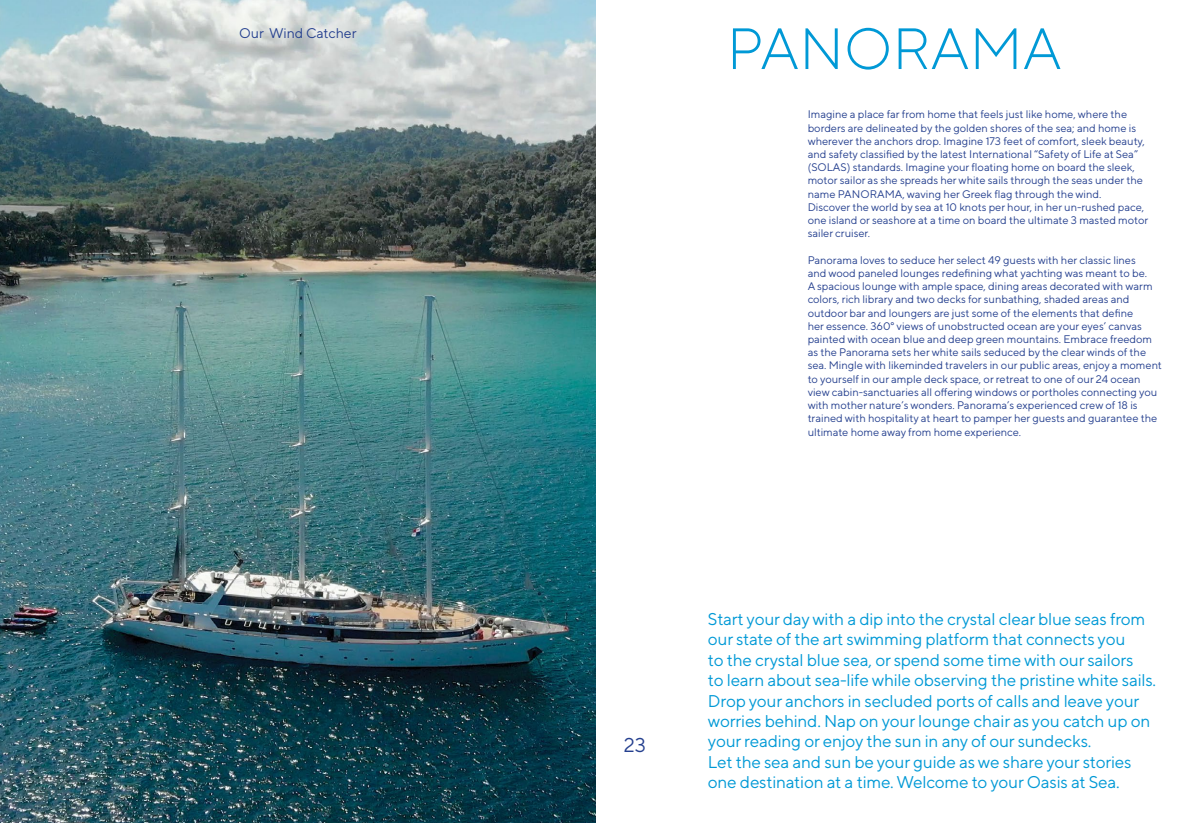
<style>
.page{position:relative;width:1191px;height:823px;background:#fff}
.page>*{position:absolute;margin:0;border:0;box-sizing:border-box;transform-origin:0 0}
.t1{font:300 58px "TT Norms Pro";color:#0099d6}
.t2{font:20px "TT Norms Pro";color:#25408f}
.t3{font:17px/20.4px "TT Norms Pro";letter-spacing:-.01em;color:#0099d6}
.t4{font:14px "TT Norms Pro";color:#25408f}
.t5{font:11px/13.2px "TT Norms Pro";color:#25408f}
</style>
<div class="page">
<img style="left:0;top:0;width:595px;height:822px">
<p class="t4" style="left:239px;top:24px;width:119px">Our Wind Catcher</p>
<h1 class="t1" style="left:726px;top:12px;width:336px">PANORAMA</h1>
<p class="t5" style="left:807px;top:107px;width:342px">Imagine a place far from home that feels just like home, where the borders are delineated by the golden shores of the sea; and home is wherever the anchors drop. Imagine 173 feet of comfort, sleek beauty, and safety classified by the latest International “Safety of Life at Sea” (SOLAS) standards. Imagine your floating home on board the sleek, motor sailor as she spreads her white sails through the seas under the name PANORAMA, waving her Greek flag through the wind.<br>Discover the world by sea at 10 knots per hour, in her un-rushed pace, one island or seashore at a time on board the ultimate 3 masted motor sailer cruiser.</p>
<p class="t5" style="left:807px;top:253px;width:356px">Panorama loves to seduce her select 49 guests with her classic lines<br>and wood paneled lounges redefining what yachting was meant to be.<br>A spacious lounge with ample space, dining areas decorated with warm colors, rich library and two decks for sunbathing, shaded areas and outdoor bar and loungers are just some of the elements that define<br>her essence. 360° views of unobstructed ocean are your eyes’ canvas painted with ocean blue and deep green mountains. Embrace freedom as the Panorama sets her white sails seduced by the clear winds of the sea. Mingle with likeminded travelers in our public areas, enjoy a moment to yourself in our ample deck space, or retreat to one of our 24 ocean view cabin-sanctuaries all offering windows or portholes connecting you with mother nature’s wonders. Panorama’s experienced crew of 18 is trained with hospitality at heart to pamper her guests and guarantee the ultimate home away from home experience.</p>
<h2 class="t2" style="left:624px;top:731px;width:24px">23</h2>
<p class="t3" style="left:708px;top:607px;width:450px">Start your day with a dip into the crystal clear blue seas from our state of the art swimming platform that connects you<br>to the crystal blue sea, or spend some time with our sailors<br>to learn about sea-life while observing the pristine white sails.<br>Drop your anchors in secluded ports of calls and leave your worries behind. Nap on your lounge chair as you catch up on your reading or enjoy the sun in any of our sundecks.<br>Let the sea and sun be your guide as we share your stories one destination at a time. Welcome to your Oasis at Sea.</p>
</div>
